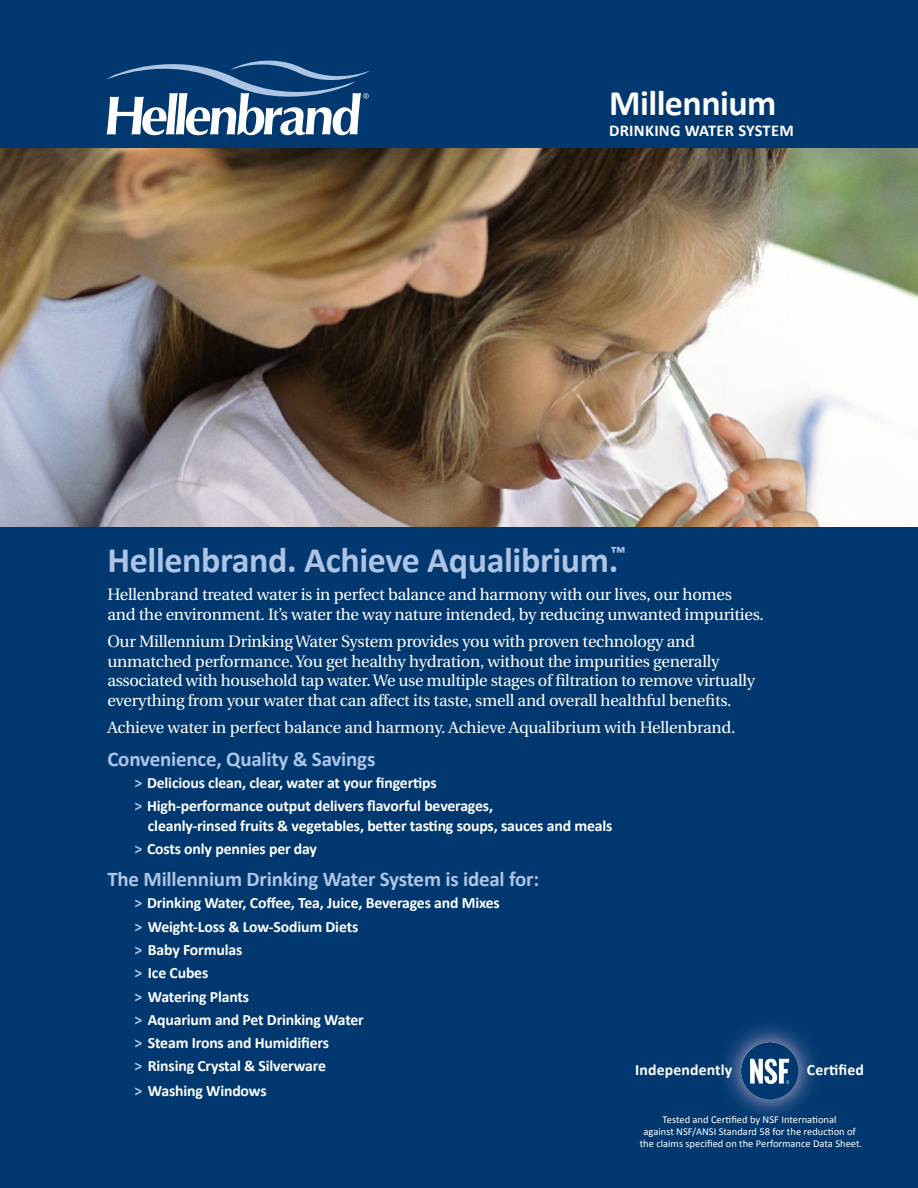
<style>
.page{position:relative;width:918px;height:1188px;background:#01386f}
.page>*{position:absolute;margin:0;border:0;box-sizing:border-box;transform-origin:0 0}
.t1{font:700 36px "Calibri";letter-spacing:-.01em;color:#adc4e5}
.t2{font:700 36px "Calibri";letter-spacing:-.015em;color:#fff}
.t3{font:700 21px "Calibri";letter-spacing:-.01em;color:#adc4e5}
.t4{font:16.5px/19.5px "Utopia";letter-spacing:-.015em;color:#fff}
.t5{font:700 16.5px "Calibri";letter-spacing:.015em;color:#fff}
.t6{font:700 15.75px/23.2px "Calibri";letter-spacing:-.01em;color:#fff}
.t7{font:700 15.75px "Calibri";letter-spacing:.01em;color:#fff}
.t8{font:10.5px/12px "Calibri";color:#fff;text-align:center}
.s1{color:#adc4e5}
</style>
<div class="page">
<img style="left:0;top:148px;width:918px;height:378px">
<svg style="left:106px;top:61px;width:264px;height:74px"></svg>
<img style="left:725px;top:1026px;width:90px;height:90px">
<img style="left:741px;top:1042px;width:57px;height:57px;border-radius:29px">
<h1 class="t2" style="left:609px;top:80px;width:169px">Millennium</h1>
<p class="t5" style="left:609px;top:120px;width:186px">DRINKING WATER SYSTEM</p>
<h1 class="t1" style="left:107px;top:537px;width:520px">Hellenbrand. Achieve Aqualibrium.<sup>™</sup></h1>
<p class="t4" style="left:107px;top:585px;width:658px">Hellenbrand treated water is in perfect balance and harmony with our lives, our homes and the environment. It’s water the way nature intended, by reducing unwanted impurities.</p>
<p class="t4" style="left:107px;top:632px;width:649px">Our Millennium Drinking Water System provides you with proven technology and unmatched performance. You get healthy hydration, without the impurities generally associated with household tap water. We use multiple stages of filtration to remove virtually everything from your water that can affect its taste, smell and overall healthful benefits.</p>
<p class="t4" style="left:107px;top:718px;width:630px">Achieve water in perfect balance and harmony. Achieve Aqualibrium with Hellenbrand.</p>
<p class="t3" style="left:107px;top:745px;width:270px">Convenience, Quality &amp; Savings</p>
<p class="t6" style="left:134px;top:771px;width:360px"><span class="s1">&gt;</span> Delicious clean, clear, water at your fingertips<br><span class="s1">&gt;</span> High-performance output delivers flavorful beverages,</p>
<p class="t6" style="left:134px;top:814px;width:480px;text-indent:13px">cleanly-rinsed fruits &amp; vegetables, better tasting soups, sauces and meals <span class="s1">&gt;</span> Costs only pennies per day</p>
<p class="t3" style="left:107px;top:866px;width:433px">The Millennium Drinking Water System is ideal for:</p>
<p class="t6" style="left:134px;top:892px;width:367px"><span class="s1">&gt;</span> Drinking Water, Coffee, Tea, Juice, Beverages and Mixes <span class="s1">&gt;</span> Weight-Loss &amp; Low-Sodium Diets<br><span class="s1">&gt;</span> Baby Formulas<br><span class="s1">&gt;</span> Ice Cubes<br><span class="s1">&gt;</span> Watering Plants<br><span class="s1">&gt;</span> Aquarium and Pet Drinking Water<br><span class="s1">&gt;</span> Steam Irons and Humidifiers<br><span class="s1">&gt;</span> Rinsing Crystal &amp; Silverware</p>
<p class="t6" style="left:134px;top:1079px;width:134px"><span class="s1">&gt;</span> Washing Windows</p>
<p class="t7" style="left:635px;top:1060px;width:99px">Independently</p>
<p class="t6" style="left:807px;top:1058px;width:59px">Certified</p>
<p class="t8" style="left:640px;top:1113px;width:224px">Tested and Certified by NSF International<br>against NSF/ANSI Standard 58 for the reduction of the claims specified on the Performance Data Sheet.</p>
</div>
